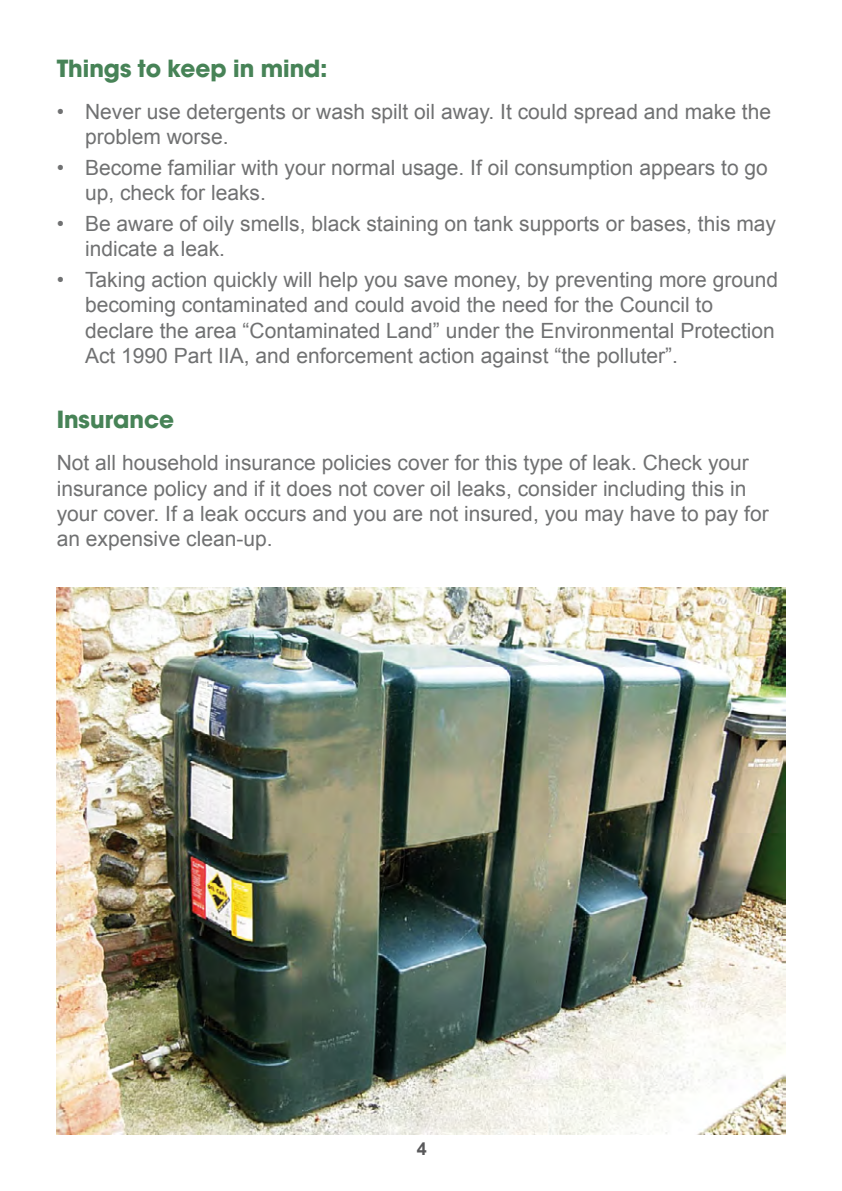
<style>
.page{position:relative;width:842px;height:1191px;background:#fff}
.page>*{position:absolute;margin:0;border:0;box-sizing:border-box;transform-origin:0 0}
.t1{font:700 26px "Avant Garde Gothic Itc T";color:#478357}
.t2{font:21px/25.2px "Arial";color:#707172}
.t3{font:700 18px "Arial";color:#58585a}
</style>
<div class="page">
<img style="left:57px;top:587px;width:728px;height:547px">
<h1 class="t1" style="left:57px;top:52px;width:272px">Things to keep in mind:</h1>
<p class="t2" style="left:85px;top:99px;width:687px;text-indent:-28px">• Never use detergents or wash spilt oil away. It could spread and make the problem worse.</p>
<p class="t2" style="left:85px;top:155px;width:684px;text-indent:-28px">• Become familiar with your normal usage. If oil consumption appears to go up, check for leaks.</p>
<p class="t2" style="left:85px;top:211px;width:692px;text-indent:-28px">• Be aware of oily smells, black staining on tank supports or bases, this may indicate a leak.</p>
<p class="t2" style="left:85px;top:267px;width:694px;text-indent:-28px">• Taking action quickly will help you save money, by preventing more ground becoming contaminated and could avoid the need for the Council to declare the area “Contaminated Land” under the Environmental Protection Act 1990 Part IIA, and enforcement action against “the polluter”.</p>
<h1 class="t1" style="left:57px;top:403px;width:119px">Insurance</h1>
<p class="t2" style="left:57px;top:450px;width:714px">Not all household insurance policies cover for this type of leak. Check your insurance policy and if it does not cover oil leaks, consider including this in your cover. If a leak occurs and you are not insured, you may have to pay for an expensive clean-up.</p>
<p class="t3" style="left:417px;top:1137px;width:12px">4</p>
</div>
